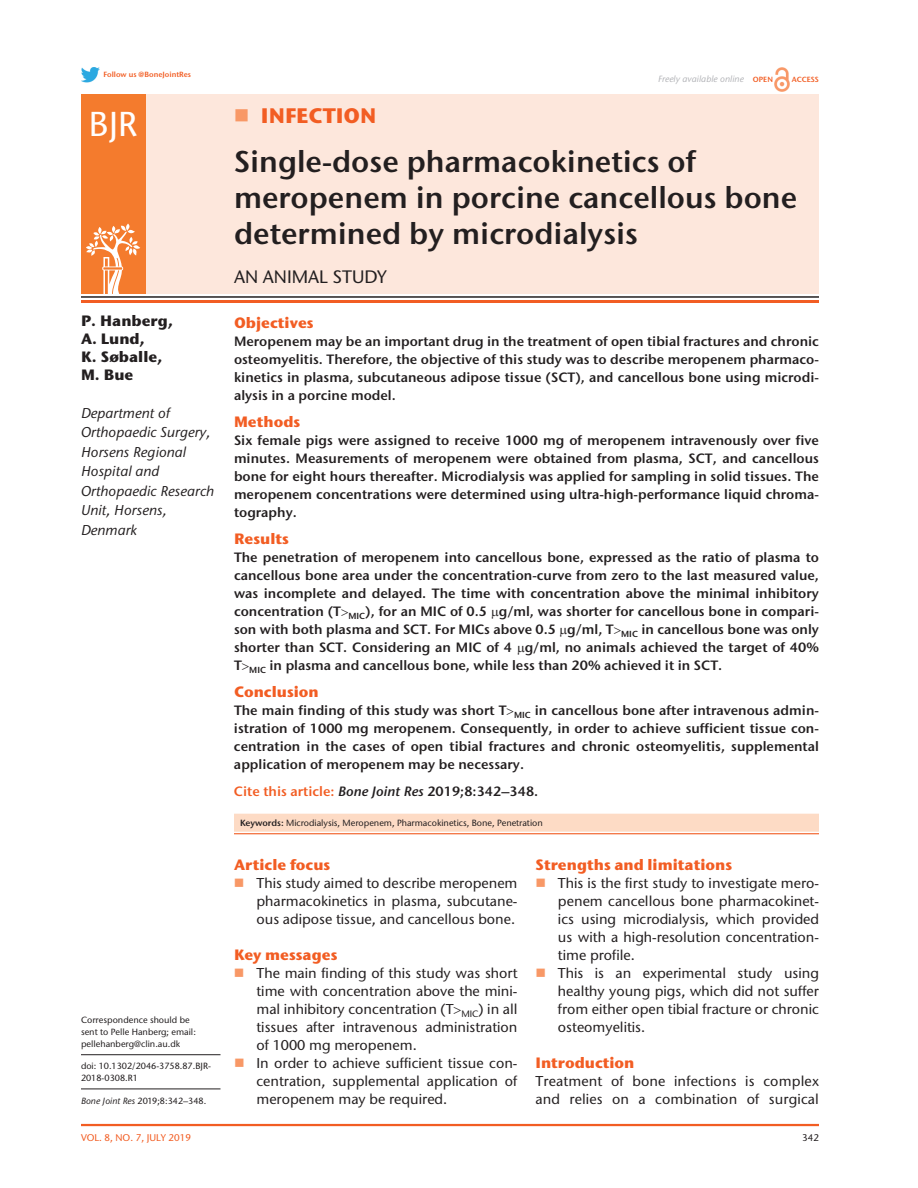
<style>
.page{position:relative;width:918px;height:1188px;background:#fff}
.page>*{position:absolute;margin:0;border:0;box-sizing:border-box;transform-origin:0 0}
.t1{font:500 34.5px "Stone Sans ITC Pro";color:#fff}
.t2{font:600 30px/36px "Stone Sans ITC Pro";color:#231f20}
.t3{font:700 21px "Stone Sans ITC Pro";color:#f25d23}
.t4{font:500 18px "Stone Sans ITC Pro";color:#231f20}
.t5{font:700 15px "Stone Sans ITC Pro";color:#f25d23}
.t6{font:700 15px/18px "Stone Sans ITC Pro";color:#231f20}
.t7{font:500 14.25px/18px "Stone Sans ITC Pro";color:#231f20}
.t8{font:italic 500 14.25px/19.5px "Stone Sans ITC Pro";color:#231f20}
.t9{font:600 13.5px/18px "Stone Sans ITC Pro";color:#231f20;text-align:justify}
.t10{font:600 13.5px "Stone Sans ITC Pro";color:#f25d23}
.t11{font:500 9.75px "Stone Sans ITC Pro";color:#f25d23}
.t12{font:500 9.75px "Stone Sans ITC Pro";color:#231f20}
.t13{font:500 9px/12px "Stone Sans ITC Pro";color:#231f20}
.t14{font:italic 500 9px "Stone Sans ITC Pro";color:#b2b3b7}
.t15{font:600 7.5px "Stone Sans ITC Pro";color:#f25d23}
.s1{font-style:italic}
.s2{font-weight:600;font-style:normal;font-size:7.5px;color:#f25d23}
.s3{font-style:italic;color:#231f20}
.s4{color:#231f20}
.s5{font-weight:600}
</style>
<div class="page">
<hr style="left:81px;top:1124px;width:738px;height:2px;background:#f25d23">
<img style="left:775px;top:68px;width:15px;height:23px">
<div style="left:81px;top:94px;width:738px;height:200px;background:#fde7dc"></div>
<div style="left:81px;top:94px;width:64px;height:200px;background:#f47b2d"></div>
<svg style="left:86px;top:224px;width:54px;height:70px"></svg>
<hr style="left:81px;top:296px;width:738px;height:2px;background:#231f20">
<hr style="left:81px;top:300px;width:738px;height:3px;background:#f25d23">
<img style="left:81px;top:67px;width:19px;height:15px">
<div style="left:234px;top:814px;width:585px;height:18px;background:#fddbc5"></div>
<hr style="left:234px;top:833px;width:585px;height:1px;background:#f25d23">
<hr style="left:81px;top:1089px;width:139px;height:1px;background:#231f20">
<hr style="left:81px;top:1054px;width:139px;height:1px;background:#231f20">
<p class="t15" style="left:103px;top:70px;width:89px">Follow us @BoneJointRes</p>
<h1 class="t1" style="left:89px;top:103px;width:50px">BJR</h1>
<p class="t6" style="left:81px;top:312px;width:93px">P. Hanberg,<br>A. Lund,<br>K. Søballe,<br>M. Bue</p>
<p class="t8" style="left:81px;top:403px;width:135px">Department of<br>Orthopaedic Surgery,<br>Horsens Regional<br>Hospital and<br>Orthopaedic Research<br>Unit, Horsens,<br>Denmark</p>
<p class="t13" style="left:81px;top:1014px;width:116px">Correspondence should be sent to Pelle Hanberg; email: pellehanberg@clin.au.dk</p>
<p class="t13" style="left:81px;top:1060px;width:131px">doi: 10.1302/2046-3758.87.BJR-<br>2018-0308.R1</p>
<p class="t13" style="left:81px;top:1094px;width:127px"><span class="s1">Bone Joint Res</span> 2019;8:342–348.</p>
<h3 class="t3" style="left:261px;top:102px;width:117px">Infection</h3>
<p class="t14" style="left:658px;top:73px;width:116px">Freely available online <span class="s2">open</span></p>
<p class="t15" style="left:792px;top:75px;width:29px">Access</p>
<h2 class="t2" style="left:234px;top:143px;width:565px">Single-dose pharmacokinetics of meropenem in porcine cancellous bone determined by microdialysis</h2>
<h3 class="t4" style="left:234px;top:265px;width:42px">An anima</h3>
<h3 class="t4" style="left:319px;top:265px;width:69px">l stu dy</h3>
<p class="t5" style="left:234px;top:313px;width:81px">Objectives</p>
<p class="t9" style="left:234px;top:332px;width:587px">Meropenem may be an important drug in the treatment of open tibial fractures and chronic osteomyelitis. Therefore, the objective of this study was to describe meropenem pharmaco&shy;kinetics in plasma, subcutaneous adipose tissue (SCT), and cancellous bone using microdi&shy;alysis in a porcine model.</p>
<p class="t5" style="left:234px;top:412px;width:68px">Methods</p>
<p class="t9" style="left:234px;top:431px;width:587px">Six female pigs were assigned to receive 1000 mg of meropenem intravenously over five minutes. Measurements of meropenem were obtained from plasma, SCT, and cancellous bone for eight hours thereafter. Microdialysis was applied for sampling in solid tissues. The meropenem concentrations were determined using ultra-high-performance liquid chroma&shy;tography.</p>
<p class="t5" style="left:234px;top:529px;width:56px">Results</p>
<p class="t9" style="left:234px;top:548px;width:587px">The penetration of meropenem into cancellous bone, expressed as the ratio of plasma to cancellous bone area under the concentration-curve from zero to the last measured value, was incomplete and delayed. The time with concentration above the minimal inhibitory concentration (T <sub>MIC</sub>), for an MIC of 0.5 g/ml, was shorter for cancellous bone in compari&shy;son with both plasma and SCT. For MICs above 0.5 g/ml, T <sub>MIC</sub> in cancellous bone was only shorter than SCT. Considering an MIC of 4 g/ml, no animals achieved the target of 40% T <sub>MIC</sub> in plasma and cancellous bone, while less than 20% achieved it in SCT.</p>
<p class="t5" style="left:234px;top:682px;width:86px">Conclusion</p>
<p class="t9" style="left:234px;top:701px;width:587px">The main finding of this study was short T <sub>MIC</sub> in cancellous bone after intravenous admin&shy;istration of 1000 mg meropenem. Consequently, in order to achieve sufficient tissue con&shy;centration in the cases of open tibial fractures and chronic osteomyelitis, supplemental application of meropenem may be necessary.</p>
<p class="t10" style="left:234px;top:782px;width:306px">Cite this article: <span class="s3">Bone Joint Res</span> <span class="s4">2019;8:342–348.</span></p>
<p class="t13" style="left:240px;top:816px;width:304px"><span class="s5">Keywords:</span> Microdialysis, Meropenem, Pharmacokinetics, Bone, Penetration</p>
<p class="t5" style="left:234px;top:855px;width:98px">Article focus</p>
<p class="t7" style="left:256px;top:874px;width:262px;text-align:justify">This study aimed to describe meropenem pharmacokinetics in plasma, subcutane&shy;ous adipose tissue, and cancellous bone.</p>
<p class="t5" style="left:234px;top:945px;width:105px">Key messages</p>
<p class="t7" style="left:256px;top:964px;width:263px">The main finding of this study was short time with concentration above the mini&shy;mal inhibitory concentration (T <sub>MIC</sub>) in all tissues after intravenous administration of 1000 mg meropenem.<br>In order to achieve sufficient tissue con&shy;centration, supplemental application of meropenem may be required.</p>
<p class="t5" style="left:536px;top:855px;width:198px">Strengths and limitations</p>
<p class="t7" style="left:558px;top:874px;width:263px">This is the first study to investigate mero&shy;penem cancellous bone pharmacokinet&shy;ics using microdialysis, which provided us with a high-resolution concentration&shy;time profile.<br>This is an experimental study using healthy young pigs, which did not suffer from either open tibial fracture or chronic osteomyelitis.</p>
<p class="t5" style="left:536px;top:1053px;width:100px">Introduction</p>
<p class="t7" style="left:536px;top:1072px;width:285px">Treatment of bone infections is complex and relies on a combination of surgical</p>
<p class="t11" style="left:81px;top:1132px;width:111px">vol. 8, NO. 7, JULY 2019</p>
<p class="t12" style="left:802px;top:1132px;width:18px">342</p>
</div>
